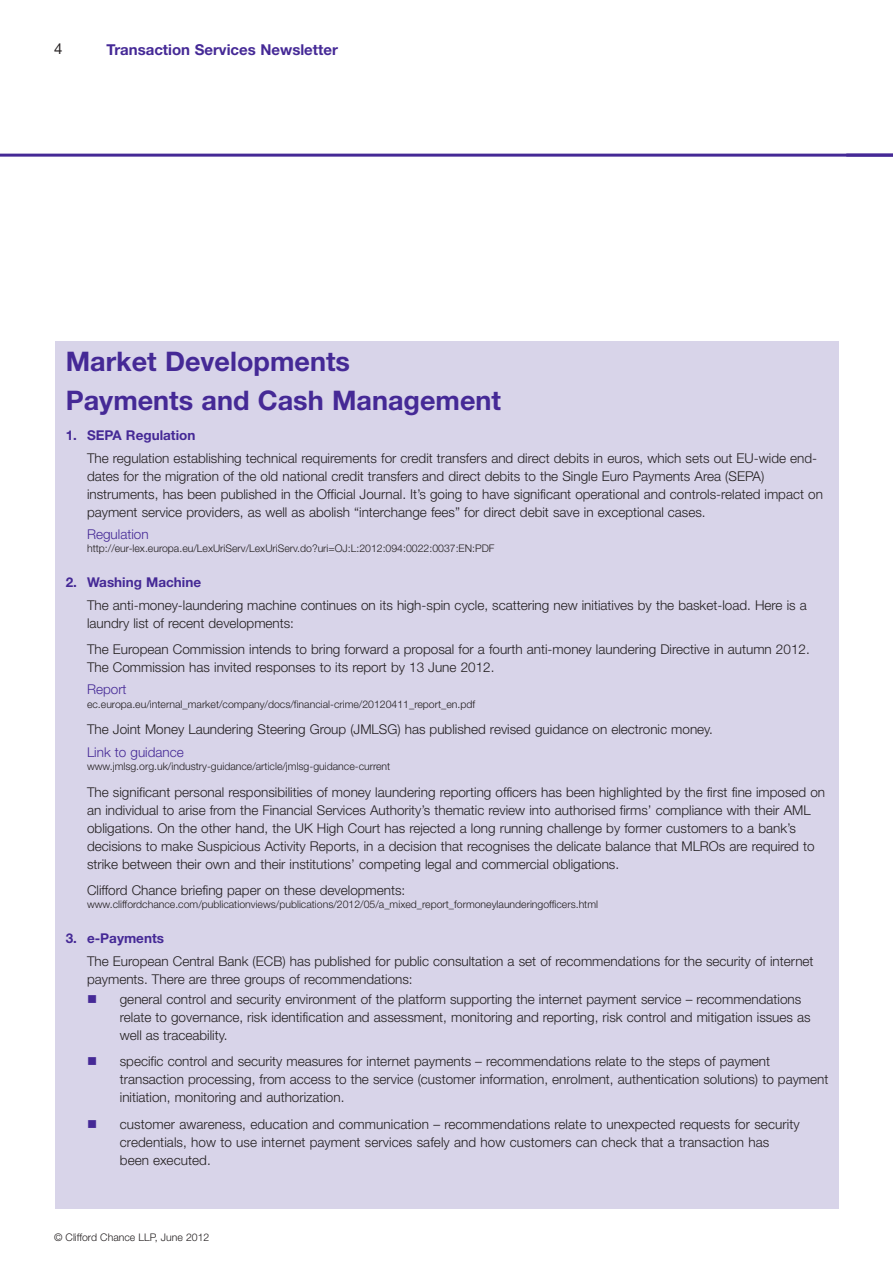
<style>
.page{position:relative;width:893px;height:1263px;background:#fff}
.page>*{position:absolute;margin:0;border:0;box-sizing:border-box;transform-origin:0 0}
.t1{font:700 27px/38.5px "Helvetica Neue LT";color:#452996}
.t2{font:700 15px "Helvetica Neue LT";color:#452996}
.t3{font:15px "Helvetica Neue LT";color:#231f20}
.t4{font:300 13.5px/18px "Helvetica Neue LT";color:#231f20}
.t5{font:700 13.5px "Helvetica Neue LT";color:#452996}
.t6{font:300 13.5px "Helvetica Neue LT";color:#452996}
.t7{font:300 10.5px "Helvetica Neue LT";color:#231f20}
.s1{color:#452996}
</style>
<div class="page">
<hr style="left:0;top:154px;width:893px;height:3px;background:#452996">
<div style="left:55px;top:341px;width:784px;height:868px;background:#d8d4e9"></div>
<p class="t3" style="left:54px;top:43px;width:10px">4</p>
<p class="t2" style="left:107px;top:44px;width:233px">Transaction Services Newsletter</p>
<h1 class="t1" style="left:66px;top:345px;width:437px">Market Developments<br>Payments and Cash Management</h1>
<p class="t5" style="left:66px;top:431px;width:131px">1. SEPA Regulation</p>
<p class="t4" style="left:87px;top:450px;width:737px">The regulation establishing technical requirements for credit transfers and direct debits in euros, which sets out EU-wide end&shy;dates for the migration of the old national credit transfers and direct debits to the Single Euro Payments Area (SEPA) instruments, has been published in the Official Journal. It’s going to have significant operational and controls-related impact on payment service providers, as well as abolish “interchange fees” for direct debit save in exceptional cases.</p>
<p class="t6" style="left:87px;top:529px;width:63px">Regulation</p>
<p class="t7" style="left:87px;top:545px;width:409px">http://eur-lex.europa.eu/LexUriServ/LexUriServ.do?uri=OJ:L:2012:094:0022:0037:EN:PDF</p>
<p class="t5" style="left:66px;top:578px;width:137px">2. Washing Machine</p>
<p class="t4" style="left:87px;top:597px;width:721px">The anti-money-laundering machine continues on its high-spin cycle, scattering new initiatives by the basket-load. Here is a laundry list of recent developments:</p>
<p class="t4" style="left:87px;top:642px;width:724px">The European Commission intends to bring forward a proposal for a fourth anti-money laundering Directive in autumn 2012.<br>The Commission has invited responses to its report by 13 June 2012.</p>
<p class="t6" style="left:87px;top:685px;width:41px">Report</p>
<p class="t7" style="left:87px;top:700px;width:390px">ec.europa.eu/internal_market/company/docs/financial-crime/20120411_report_en.pdf</p>
<p class="t4" style="left:87px;top:722px;width:627px">The Joint Money Laundering Steering Group (JMLSG) has published revised guidance on electronic money.</p>
<p class="t6" style="left:87px;top:747px;width:98px">Link to guidance</p>
<p class="t7" style="left:87px;top:763px;width:305px">www.jmlsg.org.uk/industry-guidance/article/jmlsg-guidance-current</p>
<p class="t4" style="left:87px;top:784px;width:740px">The significant personal responsibilities of money laundering reporting officers has been highlighted by the first fine imposed on an individual to arise from the Financial Services Authority’s thematic review into authorised firms’ compliance with their AML obligations. On the other hand, the UK High Court has rejected a long running challenge by former customers to a bank’s decisions to make Suspicious Activity Reports, in a decision that recognises the delicate balance that MLROs are required to strike between their own and their institutions’ competing legal and commercial obligations.</p>
<p class="t4" style="left:87px;top:882px;width:320px">Clifford Chance briefing paper on these developments:</p>
<p class="t7" style="left:87px;top:901px;width:512px">www.cliffordchance.com/publicationviews/publications/2012/05/a_mixed_report_formoneylaunderingofficers.html</p>
<p class="t5" style="left:66px;top:934px;width:100px">3. e-Payments</p>
<p class="t4" style="left:87px;top:953px;width:728px">The European Central Bank (ECB) has published for public consultation a set of recommendations for the security of internet payments. There are three groups of recommendations:</p>
<p class="t4" style="left:120px;top:991px;width:692px;text-indent:-33px"><span class="s1">■</span> general control and security environment of the platform supporting the internet payment service – recommendations relate to governance, risk identification and assessment, monitoring and reporting, risk control and mitigation issues as well as traceability.</p>
<p class="t4" style="left:120px;top:1054px;width:710px;text-indent:-33px"><span class="s1">■</span> specific control and security measures for internet payments – recommendations relate to the steps of payment transaction processing, from access to the service (customer information, enrolment, authentication solutions) to payment initiation, monitoring and authorization.</p>
<p class="t4" style="left:120px;top:1116px;width:681px;text-indent:-33px"><span class="s1">■</span> customer awareness, education and communication – recommendations relate to unexpected requests for security credentials, how to use internet payment services safely and how customers can check that a transaction has been executed.</p>
<p class="t7" style="left:54px;top:1233px;width:157px">© Clifford Chance LLP, June 2012</p>
</div>
